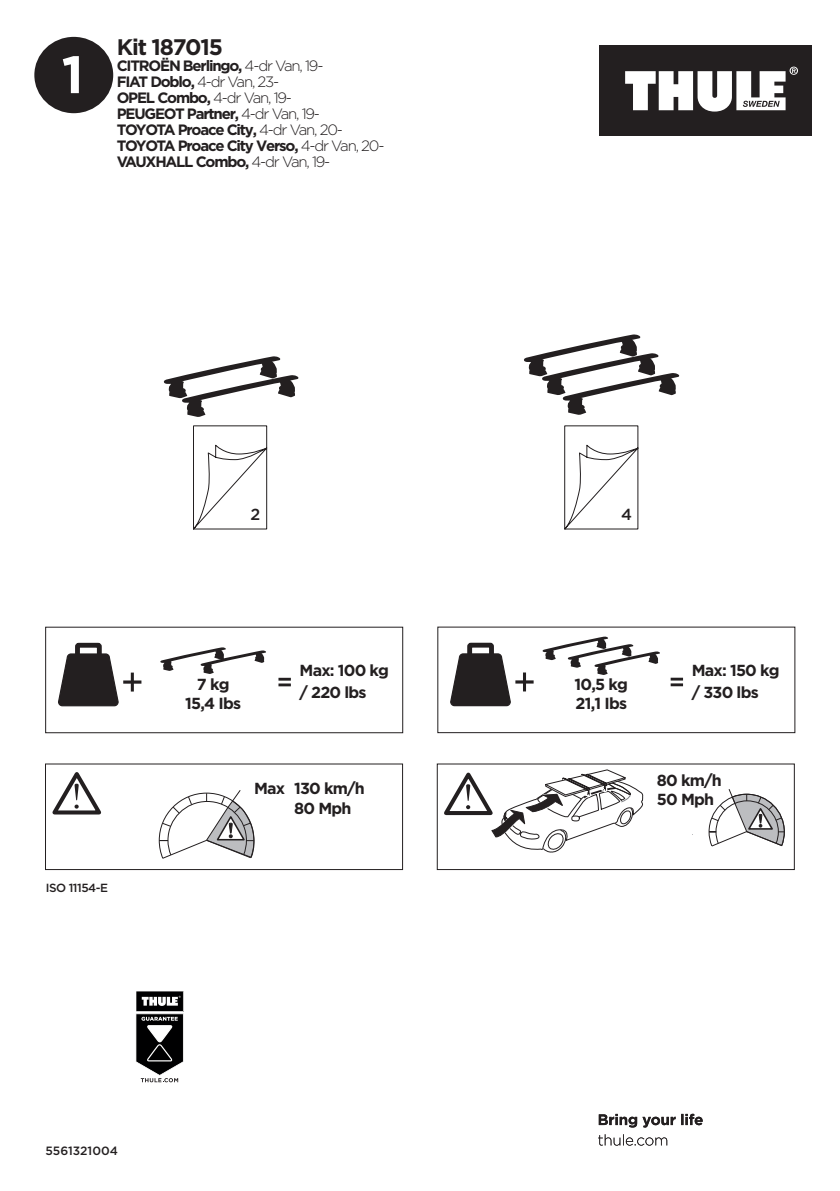
<style>
.page{position:relative;width:840px;height:1191px;background:#fff}
.page>*{position:absolute;margin:0;border:0;box-sizing:border-box;transform-origin:0 0}
.t1{font:700 52.4px "Thule";color:#fff}
.t2{font:700 22.4px "Thule";letter-spacing:-.05em;color:#231f20}
.t3{font:700 16px "Thule";letter-spacing:-.05em;color:#231f20}
.t4{font:500 16px "Thule";color:#231f20}
.t5{font:700 15px "Thule";letter-spacing:-.08em;color:#231f20}
.t6{font:300 15px "Thule";letter-spacing:-.08em;color:#231f20}
.t7{font:500 12px "Thule";color:#231f20}
.t8{font:500 11.8px "Thule";letter-spacing:-.04em;color:#231f20}
.s1{font-weight:300}
.s2{font-weight:700}
</style>
<div class="page">
<div style="left:35px;top:38px;width:77px;height:74px;background:#231f20;border-radius:50%"></div>
<div style="left:34px;top:37px;width:79px;height:76px;border:2px solid #231f20;border-radius:50%"></div>
<div style="left:45px;top:627px;width:358px;height:106px;border:1px solid #231f20"></div>
<div style="left:75px;top:643px;width:27px;height:16px;border:5px solid #231f20"></div>
<svg style="left:58px;top:653px;width:83px;height:54px"></svg>
<svg style="left:278px;top:678px;width:13px;height:8px"></svg>
<svg style="left:708px;top:789px;width:76px;height:57px"></svg>
<svg style="left:444px;top:769px;width:198px;height:83px"></svg>
<svg style="left:52px;top:772px;width:50px;height:43px"></svg>
<svg style="left:158px;top:790px;width:97px;height:69px"></svg>
<div style="left:437px;top:627px;width:357px;height:106px;border:1px solid #231f20"></div>
<div style="left:467px;top:642px;width:26px;height:17px;border:5px solid #231f20"></div>
<svg style="left:450px;top:652px;width:83px;height:55px"></svg>
<svg style="left:670px;top:677px;width:12px;height:9px"></svg>
<div style="left:599px;top:45px;width:212px;height:91px;background:#231f20"></div>
<svg style="left:625px;top:67px;width:172px;height:45px"></svg>
<svg style="left:598px;top:1134px;width:68px;height:11px"></svg>
<svg style="left:598px;top:1113px;width:104px;height:14px"></svg>
<svg style="left:136px;top:991px;width:48px;height:91px"></svg>
<svg style="left:193px;top:425px;width:75px;height:105px"></svg>
<svg style="left:564px;top:425px;width:75px;height:105px"></svg>
<svg style="left:524px;top:334px;width:155px;height:81px"></svg>
<svg style="left:163px;top:356px;width:135px;height:61px"></svg>
<svg style="left:160px;top:647px;width:106px;height:27px"></svg>
<svg style="left:542px;top:636px;width:117px;height:39px"></svg>
<p class="t1" style="left:61px;top:43px;width:24px">1</p>
<p class="t2" style="left:117px;top:34px;width:108px">Kit 187015</p>
<p class="t5" style="left:117px;top:57px;width:208px">CITROËN Berlingo, <span class="s1">4-dr Van, 19-</span></p>
<p class="t6" style="left:117px;top:72px;width:164px"><span class="s2">FIAT Doblo,</span> 4-dr Van, 23-</p>
<p class="t6" style="left:117px;top:88px;width:177px"><span class="s2">OPEL Combo,</span> 4-dr Van, 19-</p>
<p class="t5" style="left:117px;top:105px;width:205px">PEUGEOT Partner, <span class="s1">4-dr Van, 19-</span></p>
<p class="t5" style="left:117px;top:121px;width:227px">TOYOTA Proace City, <span class="s1">4-dr Van, 20-</span></p>
<p class="t5" style="left:117px;top:137px;width:269px">TOYOTA Proace City Verso, <span class="s1">4-dr Van, 20-</span></p>
<p class="t5" style="left:117px;top:153px;width:215px">VAUXHALL Combo, <span class="s1">4-dr Van, 19-</span></p>
<p class="t8" style="left:46px;top:880px;width:64px">ISO 11154-E</p>
<p class="t4" style="left:250px;top:504px;width:11px">2</p>
<p class="t4" style="left:620px;top:504px;width:12px">4</p>
<p class="t3" style="left:197px;top:674px;width:34px">7 kg</p>
<p class="t3" style="left:185px;top:693px;width:57px">15,4 Ibs</p>
<p class="t3" style="left:299px;top:661px;width:91px">Max: 100 kg</p>
<p class="t3" style="left:299px;top:682px;width:68px">/ 220 lbs</p>
<p class="t3" style="left:254px;top:779px;width:112px">Max 130 km/h</p>
<p class="t3" style="left:294px;top:798px;width:59px">80 Mph</p>
<p class="t3" style="left:574px;top:674px;width:55px">10,5 kg</p>
<p class="t3" style="left:575px;top:693px;width:53px">21,1 Ibs</p>
<p class="t3" style="left:691px;top:661px;width:89px">Max: 150 kg</p>
<p class="t3" style="left:691px;top:682px;width:68px">/ 330 lbs</p>
<p class="t3" style="left:656px;top:771px;width:66px">80 km/h</p>
<p class="t3" style="left:656px;top:790px;width:59px">50 Mph</p>
<p class="t7" style="left:45px;top:1143px;width:74px">5561321004</p>
</div>
